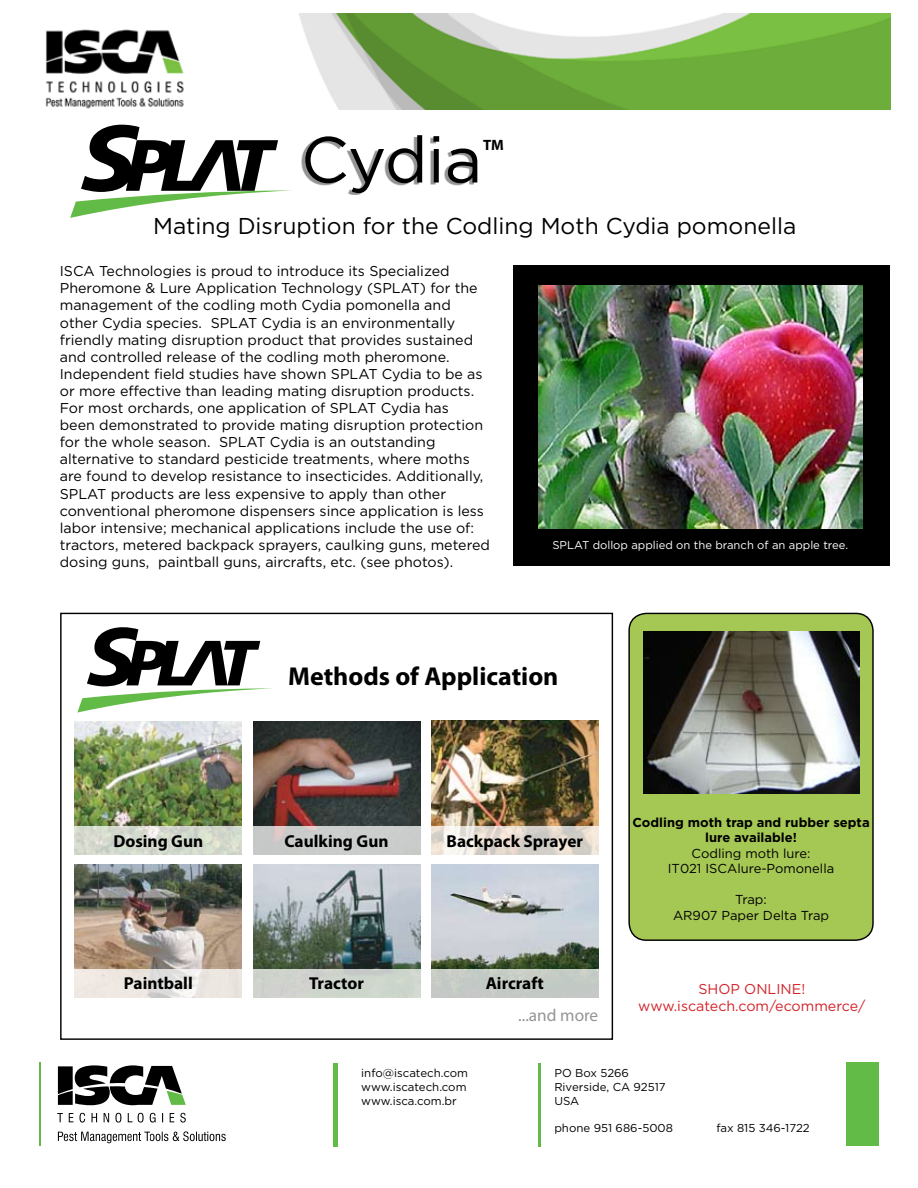
<style>
.page{position:relative;width:918px;height:1188px;background:#fff}
.page>*{position:absolute;margin:0;border:0;box-sizing:border-box;transform-origin:0 0}
.t1{font:64.8px "Gotham";letter-spacing:-.005em;color:#000}
.t2{font:700 25.95px "Myriad Pro";color:#000}
.t3{font:22.95px "Gotham";color:#000}
.t4{font:700 17.25px "Myriad Pro";color:#000}
.t5{font:17.25px "Myriad Pro";color:#939598}
.t6{font:700 15px "Myriad Pro";color:#000}
.t7{font:14.25px/17.1px "Gotham";color:#000}
.t8{font:14.25px/17.1px "Gotham";color:#d2232a;text-align:center}
.t9{font:12.9px/15.6px "Gotham";color:#000;text-align:center}
.t10{font:700 12.9px/15.6px "Gotham";color:#000;text-align:center}
.t11{font:11.4px/13.8px "Gotham";color:#000}
.t12{font:11.25px "Gotham";color:#fff}
</style>
<div class="page">
<div style="left:302px;top:137px;width:172px;height:58px;background:#000;opacity:.42"></div>
<div style="left:629px;top:613px;width:244px;height:327px;background:#a5c754;border-radius:17px"></div>
<div style="left:628px;top:613px;width:246px;height:328px;border:1px solid #000;border-radius:17px"></div>
<svg style="left:70px;top:125px;width:222px;height:93px"></svg>
<img style="left:75px;top:722px;width:167px;height:104px">
<img style="left:75px;top:864px;width:167px;height:105px">
<img style="left:253px;top:722px;width:167px;height:104px">
<img style="left:253px;top:864px;width:167px;height:105px">
<img style="left:431px;top:721px;width:167px;height:105px">
<img style="left:431px;top:864px;width:167px;height:105px">
<svg style="left:77px;top:627px;width:195px;height:86px"></svg>
<hr style="left:39px;top:1062px;width:1px;height:83px;background:#62bb46">
<hr style="left:538px;top:1063px;width:3px;height:83px;background:#62bb46">
<div style="left:333px;top:1063px;width:5px;height:83px;background:#62bb46"></div>
<div style="left:846px;top:1062px;width:32px;height:84px;background:#62bb46"></div>
<svg style="left:57px;top:1113px;width:129px;height:10px"></svg>
<svg style="left:58px;top:1131px;width:168px;height:12px"></svg>
<svg style="left:58px;top:1065px;width:128px;height:40px"></svg>
<div style="left:253px;top:969px;width:167px;height:28px;background:#ced4cc"></div>
<div style="left:431px;top:969px;width:167px;height:28px;background:#c4cac5"></div>
<svg style="left:75px;top:969px;width:167px;height:28px;background:#eae5e1"></svg>
<div style="left:253px;top:826px;width:167px;height:28px;background:#cacccb"></div>
<svg style="left:431px;top:826px;width:167px;height:28px;background:#e3dbd3"></svg>
<svg style="left:75px;top:826px;width:167px;height:28px;background:#d4dacd"></svg>
<div style="left:513px;top:265px;width:377px;height:301px;background:#000"></div>
<img style="left:538px;top:286px;width:324px;height:243px">
<img style="left:643px;top:631px;width:216px;height:162px">
<img style="left:45px;top:14px;width:846px;height:96px">
<h1 class="t1" style="left:301px;top:118px;width:183px">Cydia</h1>
<h3 class="t3" style="left:153px;top:211px;width:645px">Mating Disruption for the Codling Moth Cydia pomonella</h3>
<p class="t7" style="left:60px;top:262px;width:432px">ISCA Technologies is proud to introduce its Specialized Pheromone &amp; Lure Application Technology (SPLAT) for the management of the codling moth Cydia pomonella and other Cydia species. SPLAT Cydia is an environmentally friendly mating disruption product that provides sustained and controlled release of the codling moth pheromone.<br>Independent field studies have shown SPLAT Cydia to be as or more effective than leading mating disruption products.<br>For most orchards, one application of SPLAT Cydia has<br>been demonstrated to provide mating disruption protection for the whole season. SPLAT Cydia is an outstanding alternative to standard pesticide treatments, where moths are found to develop resistance to insecticides. Additionally, SPLAT products are less expensive to apply than other conventional pheromone dispensers since application is less labor intensive; mechanical applications include the use of: tractors, metered backpack sprayers, caulking guns, metered dosing guns, paintball guns, aircrafts, etc. (see photos).</p>
<p class="t6" style="left:483px;top:136px;width:22px">TM</p>
<p class="t12" style="left:552px;top:538px;width:297px">SPLAT dollop applied on the branch of an apple tree.</p>
<h2 class="t2" style="left:288px;top:659px;width:272px">Methods of Application</h2>
<p class="t4" style="left:113px;top:830px;width:91px">Dosing Gun</p>
<p class="t4" style="left:285px;top:830px;width:106px">Caulking Gun</p>
<p class="t4" style="left:447px;top:830px;width:138px">Backpack Sprayer</p>
<p class="t4" style="left:124px;top:972px;width:70px">Paintball</p>
<p class="t4" style="left:309px;top:972px;width:56px">Tractor</p>
<p class="t4" style="left:486px;top:972px;width:60px">Aircraft</p>
<p class="t5" style="left:518px;top:1004px;width:82px">...and more</p>
<p class="t10" style="left:632px;top:814px;width:239px">Codling moth trap and rubber septa lure available!</p>
<p class="t9" style="left:668px;top:845px;width:168px">Codling moth lure:<br>IT021 ISCAlure-Pomonella</p>
<p class="t9" style="left:673px;top:892px;width:158px">Trap:<br>AR907 Paper Delta Trap</p>
<p class="t8" style="left:638px;top:980px;width:229px">SHOP ONLINE! www.iscatech.com/ecommerce/</p>
<p class="t11" style="left:361px;top:1066px;width:108px">info@iscatech.com www.iscatech.com www.isca.com.br</p>
<p class="t11" style="left:554px;top:1066px;width:113px">PO Box 5266<br>Riverside, CA 92517<br>USA</p>
<p class="t11" style="left:554px;top:1121px;width:120px">phone 951 686-5008</p>
<p class="t11" style="left:716px;top:1121px;width:95px">fax 815 346-1722</p>
</div>
